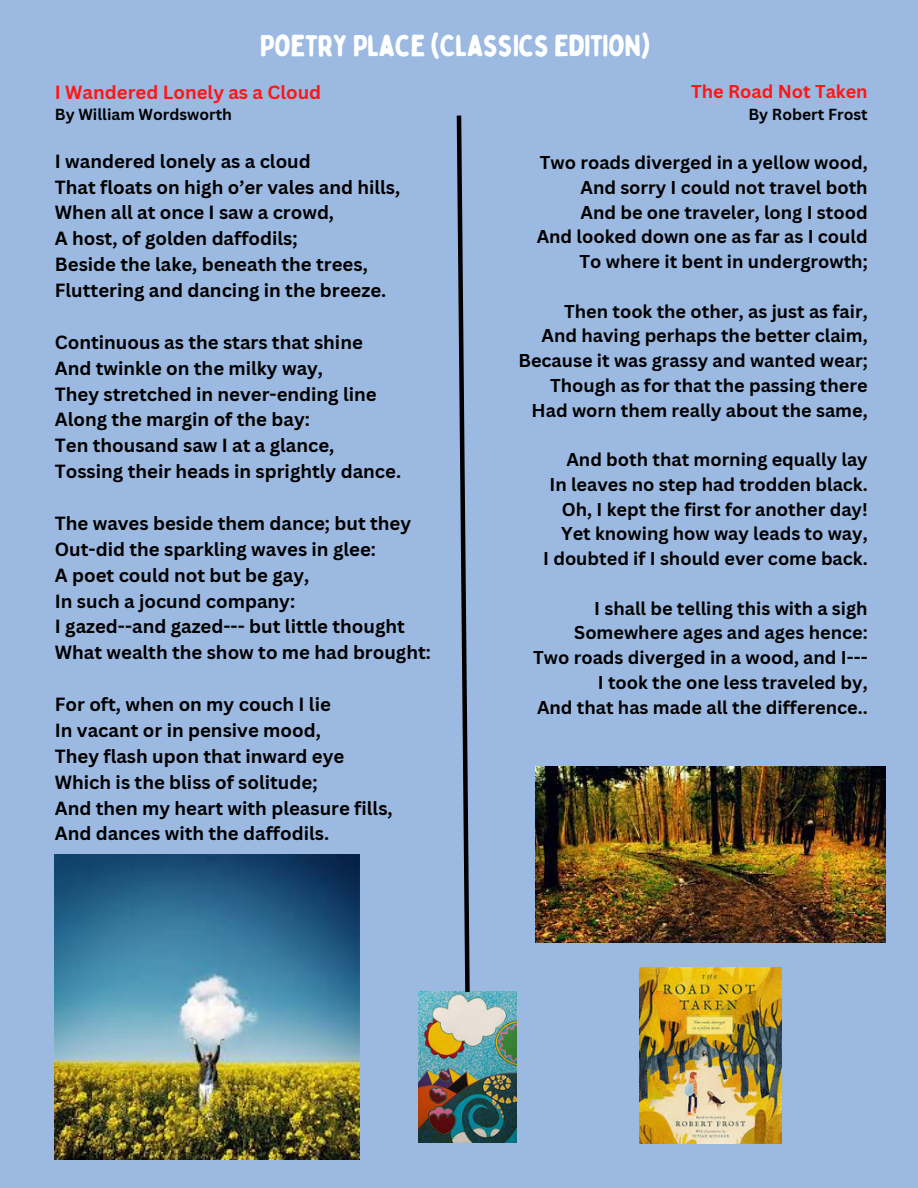
<style>
.page{position:relative;width:918px;height:1188px;background:#9bb9e1}
.page>*{position:absolute;margin:0;border:0;box-sizing:border-box;transform-origin:0 0}
.t1{font:30.3px "Bobby Jones Soft";letter-spacing:-.025em;color:#fff}
.t2{font:700 18.6px "Canva Sans";color:#000}
.t3{font:700 18.6px "Canva Sans";color:#ff1616}
.t4{font:700 18.15px "Canva Sans";color:#000}
.t5{font:700 18.15px "Canva Sans";color:#ff1616}
.t6{font:700 15.6px "Canva Sans";color:#000}
</style>
<div class="page">
<img style="left:418px;top:992px;width:98px;height:151px">
<img style="left:55px;top:855px;width:305px;height:304px">
<svg style="left:454px;top:115px;width:18px;height:881px"></svg>
<img style="left:536px;top:767px;width:350px;height:175px">
<img style="left:639px;top:968px;width:143px;height:175px">
<p class="t1" style="left:260px;top:27px;width:393px">POETRY PLACE (CLASSICS EDITION)</p>
<p class="t3" style="left:55px;top:79px;width:268px">I Wandered Lonely as a Cloud</p>
<p class="t6" style="left:55px;top:104px;width:179px">By William Wordsworth</p>
<p class="t2" style="left:55px;top:148px;width:257px">I wandered lonely as a cloud</p>
<p class="t2" style="left:55px;top:174px;width:347px">That floats on high o’er vales and hills,</p>
<p class="t2" style="left:55px;top:200px;width:281px">When all at once I saw a crowd,</p>
<p class="t2" style="left:55px;top:225px;width:244px">A host, of golden daffodils;</p>
<p class="t2" style="left:55px;top:251px;width:314px">Beside the lake, beneath the trees,</p>
<p class="t2" style="left:55px;top:277px;width:333px">Fluttering and dancing in the breeze.</p>
<p class="t2" style="left:55px;top:329px;width:310px">Continuous as the stars that shine</p>
<p class="t2" style="left:55px;top:355px;width:270px">And twinkle on the milky way,</p>
<p class="t2" style="left:55px;top:381px;width:323px">They stretched in never-ending line</p>
<p class="t2" style="left:55px;top:407px;width:257px">Along the margin of the bay:</p>
<p class="t2" style="left:55px;top:432px;width:281px">Ten thousand saw I at a glance,</p>
<p class="t2" style="left:55px;top:458px;width:348px">Tossing their heads in sprightly dance.</p>
<p class="t2" style="left:55px;top:510px;width:358px">The waves beside them dance; but they</p>
<p class="t2" style="left:55px;top:536px;width:323px">Out-did the sparkling waves in glee:</p>
<p class="t2" style="left:55px;top:562px;width:256px">A poet could not but be gay,</p>
<p class="t2" style="left:55px;top:588px;width:242px">In such a jocund company:</p>
<p class="t2" style="left:55px;top:614px;width:352px">I gazed--and gazed--- but little thought</p>
<p class="t2" style="left:55px;top:639px;width:378px">What wealth the show to me had brought:</p>
<p class="t2" style="left:55px;top:691px;width:278px">For oft, when on my couch I lie</p>
<p class="t2" style="left:55px;top:717px;width:267px">In vacant or in pensive mood,</p>
<p class="t2" style="left:55px;top:743px;width:291px">They flash upon that inward eye</p>
<p class="t2" style="left:55px;top:769px;width:264px">Which is the bliss of solitude;</p>
<p class="t2" style="left:55px;top:795px;width:339px">And then my heart with pleasure fills,</p>
<p class="t2" style="left:55px;top:821px;width:276px">And dances with the daffodils.</p>
<p class="t5" style="left:691px;top:79px;width:178px">The Road Not Taken</p>
<p class="t6" style="left:748px;top:103px;width:121px">By Robert Frost</p>
<p class="t4" style="left:540px;top:150px;width:329px">Two roads diverged in a yellow wood,</p>
<p class="t4" style="left:580px;top:175px;width:289px">And sorry I could not travel both</p>
<p class="t4" style="left:580px;top:199px;width:289px">And be one traveler, long I stood</p>
<p class="t4" style="left:537px;top:224px;width:333px">And looked down one as far as I could</p>
<p class="t4" style="left:580px;top:249px;width:290px">To where it bent in undergrowth;</p>
<p class="t4" style="left:564px;top:298px;width:305px">Then took the other, as just as fair,</p>
<p class="t4" style="left:542px;top:323px;width:328px">And having perhaps the better claim,</p>
<p class="t4" style="left:518px;top:348px;width:351px">Because it was grassy and wanted wear;</p>
<p class="t4" style="left:550px;top:373px;width:319px">Though as for that the passing there</p>
<p class="t4" style="left:532px;top:397px;width:338px">Had worn them really about the same,</p>
<p class="t4" style="left:566px;top:447px;width:303px">And both that morning equally lay</p>
<p class="t4" style="left:549px;top:472px;width:320px">In leaves no step had trodden black.</p>
<p class="t4" style="left:562px;top:496px;width:307px">Oh, I kept the first for another day!</p>
<p class="t4" style="left:561px;top:521px;width:308px">Yet knowing how way leads to way,</p>
<p class="t4" style="left:543px;top:546px;width:326px">I doubted if I should ever come back.</p>
<p class="t4" style="left:594px;top:595px;width:275px">I shall be telling this with a sigh</p>
<p class="t4" style="left:574px;top:620px;width:295px">Somewhere ages and ages hence:</p>
<p class="t4" style="left:533px;top:645px;width:336px">Two roads diverged in a wood, and I---</p>
<p class="t4" style="left:598px;top:670px;width:271px">I took the one less traveled by,</p>
<p class="t4" style="left:537px;top:694px;width:332px">And that has made all the difference..</p>
</div>
